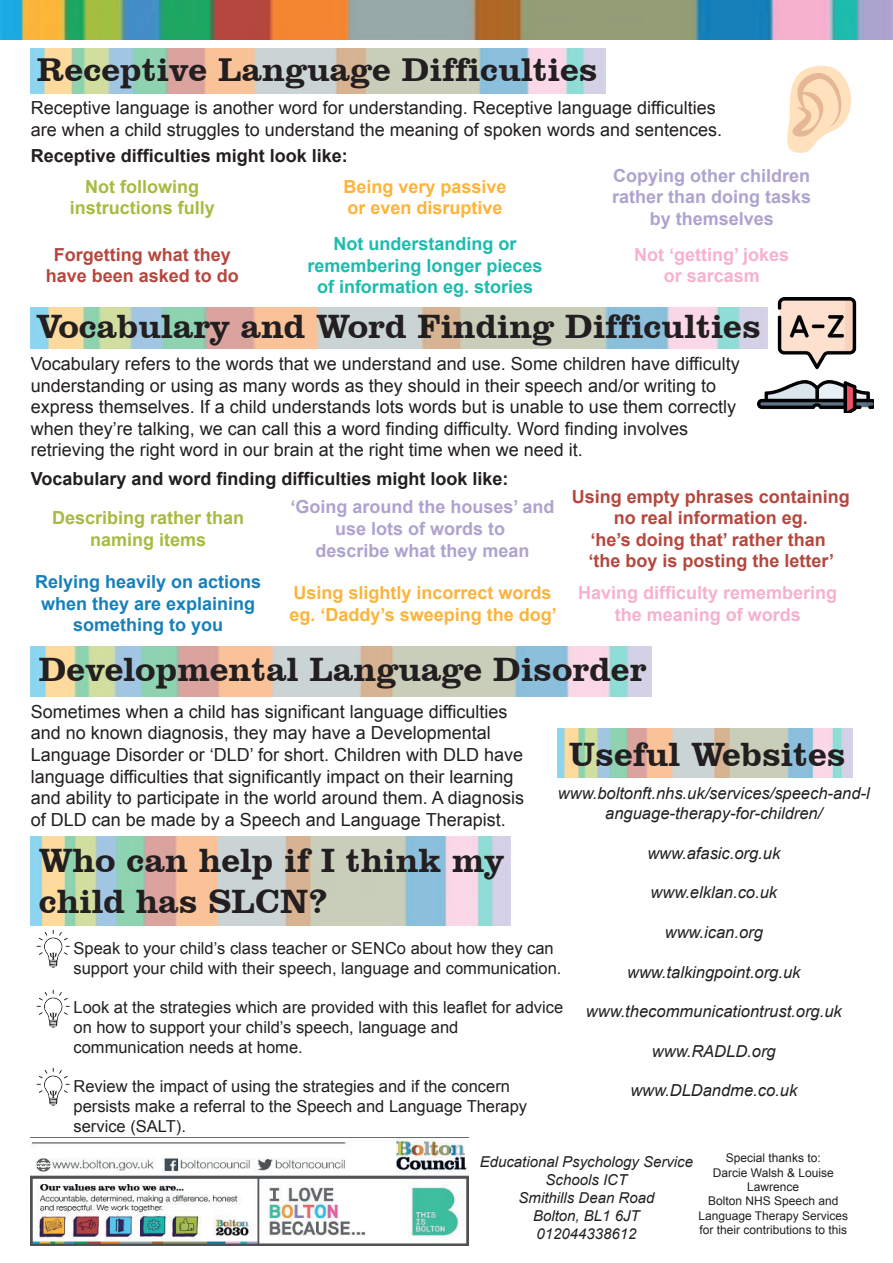
<style>
.page{position:relative;width:893px;height:1263px;background:#fff}
.page>*{position:absolute;margin:0;border:0;box-sizing:border-box;transform-origin:0 0}
.t1{font:800 34.5px/41.4px "Clarendon BT";color:#231f20}
.t2{font:800 33.75px "Clarendon BT";color:#231f20}
.t3{font:18px/21.6px "Arial";color:#231f20}
.t4{font:700 18px/21.6px "Arial";color:#b5473e;text-align:center}
.t5{font:700 18px/21.6px "Arial";color:#aea3cf;text-align:center}
.t6{font:700 18px/21.6px "Arial";color:#fcb43a}
.t7{font:700 18px "Arial";color:#231f20}
.t8{font:700 18px/21.6px "Arial";color:#f6b1ce;text-align:center}
.t9{font:700 18px/21.6px "Arial";color:#1dbbae;text-align:center}
.t10{font:700 18px/21.6px "Arial";color:#a6bb41;text-align:center}
.t11{font:700 18px/21.6px "Arial";color:#1780ba;text-align:center}
.t12{font:16.5px/19.8px "Arial";color:#231f20}
.t13{font:italic 16.5px/19.8px "Arial";color:#231f20;text-align:center}
.t14{font:italic 15px/18px "Arial";color:#231f20;text-align:center}
.t15{font:12px/14.4px "Arial";color:#231f20;text-align:center}
</style>
<div class="page">
<img style="left:0;top:0;width:892px;height:39px">
<img style="left:31px;top:1137px;width:438px;height:108px">
<img style="left:31px;top:48px;width:574px;height:45px">
<img style="left:31px;top:308px;width:727px;height:40px">
<img style="left:31px;top:647px;width:621px;height:49px">
<img style="left:558px;top:728px;width:294px;height:49px">
<img style="left:31px;top:836px;width:480px;height:89px">
<img style="left:758px;top:297px;width:115px;height:116px">
<svg style="left:37px;top:930px;width:33px;height:38px"></svg>
<svg style="left:37px;top:990px;width:33px;height:38px"></svg>
<svg style="left:37px;top:1068px;width:33px;height:38px"></svg>
<h2 class="t2" style="left:37px;top:48px;width:562px">Receptive Language Difficulties</h2>
<p class="t3" style="left:31px;top:98px;width:693px">Receptive language is another word for understanding. Receptive language difficulties are when a child struggles to understand the meaning of spoken words and sentences.</p>
<p class="t7" style="left:31px;top:144px;width:319px">Receptive difficulties might look like:</p>
<p class="t10" style="left:70px;top:176px;width:147px">Not following instructions fully</p>
<p class="t6" style="left:343px;top:176px;width:165px">Being very passive or even disruptive</p>
<p class="t5" style="left:612px;top:165px;width:201px">Copying other children rather than doing tasks by themselves</p>
<p class="t9" style="left:307px;top:233px;width:237px">Not understanding or remembering longer pieces of information eg. stories</p>
<p class="t4" style="left:46px;top:244px;width:195px">Forgetting what they have been asked to do</p>
<p class="t8" style="left:634px;top:244px;width:157px">Not ‘getting’ jokes or sarcasm</p>
<h1 class="t1" style="left:37px;top:305px;width:725px">Vocabulary and Word Finding Difficulties</h1>
<p class="t3" style="left:31px;top:353px;width:711px">Vocabulary refers to the words that we understand and use. Some children have difficulty understanding or using as many words as they should in their speech and/or writing to express themselves. If a child understands lots words but is unable to use them correctly when they’re talking, we can call this a word finding difficulty. Word finding involves retrieving the right word in our brain at the right time when we need it.</p>
<p class="t7" style="left:31px;top:466px;width:479px">Vocabulary and word finding difficulties might look like:</p>
<p class="t10" style="left:52px;top:508px;width:194px">Describing rather than naming items</p>
<p class="t11" style="left:35px;top:572px;width:228px">Relying heavily on actions when they are explaining something to you</p>
<p class="t5" style="left:291px;top:497px;width:266px">‘Going around the houses’ and use lots of words to<br>describe what they mean</p>
<p class="t6" style="left:289px;top:582px;width:269px">Using slightly incorrect words eg. ‘Daddy’s sweeping the dog’</p>
<p class="t4" style="left:572px;top:486px;width:280px">Using empty phrases containing no real information eg.<br>‘he’s doing that’ rather than<br>‘the boy is posting the letter’</p>
<p class="t8" style="left:578px;top:582px;width:261px">Having difficulty remembering the meaning of words</p>
<h1 class="t1" style="left:39px;top:648px;width:609px">Developmental Language Disorder</h1>
<p class="t3" style="left:31px;top:701px;width:495px">Sometimes when a child has significant language difficulties and no known diagnosis, they may have a Developmental Language Disorder or ‘DLD’ for short. Children with DLD have language difficulties that significantly impact on their learning and ability to participate in the world around them. A diagnosis of DLD can be made by a Speech and Language Therapist.</p>
<h1 class="t1" style="left:569px;top:733px;width:278px">Useful Websites</h1>
<p class="t13" style="left:558px;top:784px;width:313px">www.boltonft.nhs.uk/services/speech-and-l anguage-therapy-for-children/</p>
<p class="t13" style="left:647px;top:843px;width:134px">www.afasic.org.uk</p>
<p class="t13" style="left:650px;top:883px;width:128px">www.elklan.co.uk</p>
<p class="t13" style="left:665px;top:922px;width:100px">www.ican.org</p>
<p class="t13" style="left:627px;top:962px;width:175px">www.talkingpoint.org.uk</p>
<p class="t13" style="left:586px;top:1002px;width:257px">www.thecommunicationtrust.org.uk</p>
<p class="t13" style="left:652px;top:1041px;width:125px">www.RADLD.org</p>
<p class="t13" style="left:630px;top:1081px;width:168px">www.DLDandme.co.uk</p>
<h1 class="t1" style="left:39px;top:839px;width:467px">Who can help if I think my child has SLCN?</h1>
<p class="t12" style="left:74px;top:938px;width:489px">Speak to your child’s class teacher or SENCo about how they can support your child with their speech, language and communication.</p>
<p class="t12" style="left:74px;top:998px;width:491px">Look at the strategies which are provided with this leaflet for advice on how to support your child’s speech, language and communication needs at home.</p>
<p class="t12" style="left:74px;top:1077px;width:455px">Review the impact of using the strategies and if the concern persists make a referral to the Speech and Language Therapy service (SALT).</p>
<p class="t15" style="left:698px;top:1151px;width:151px">Special thanks to:<br>Darcie Walsh &amp; Louise<br>Lawrence<br>Bolton NHS Speech and<br>Language Therapy Services for their contributions to this</p>
<p class="t14" style="left:480px;top:1152px;width:215px">Educational Psychology Service<br>Schools ICT<br>Smithills Dean Road<br>Bolton, BL1 6JT<br>012044338612</p>
</div>
